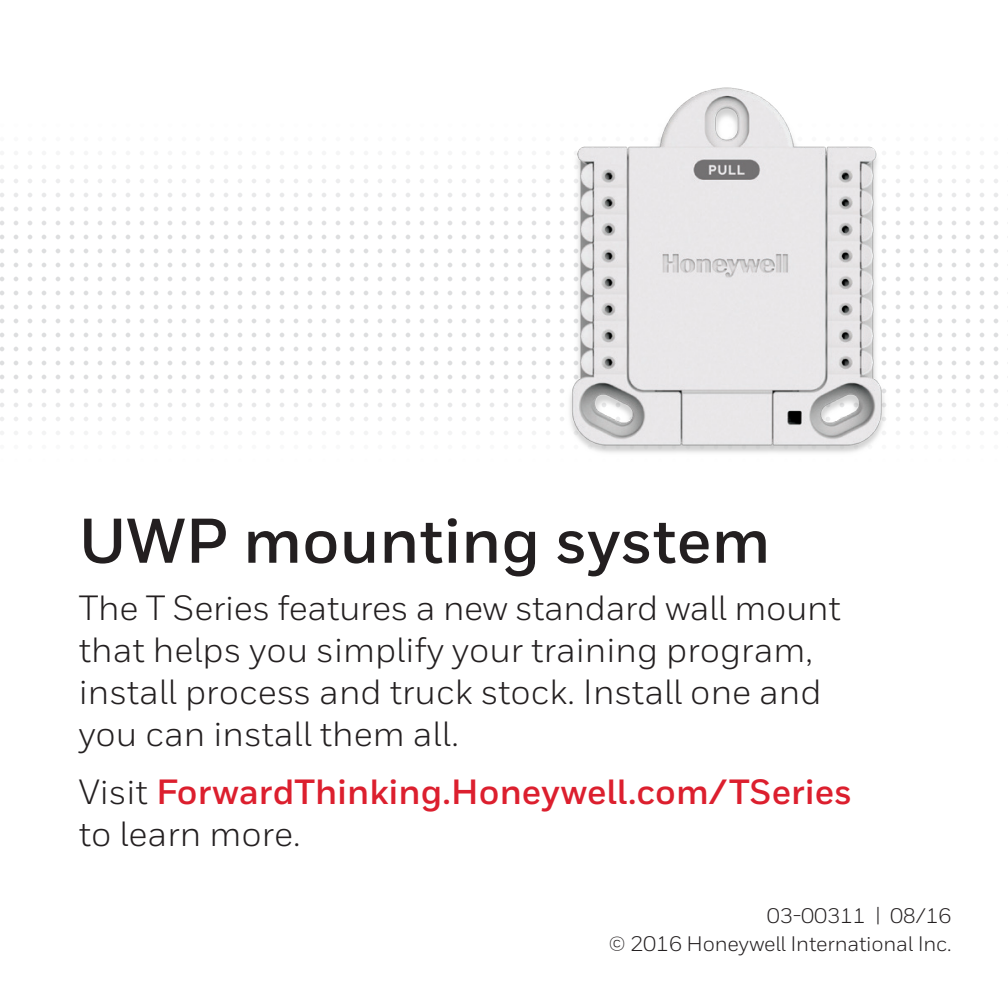
<style>
.page{position:relative;width:1008px;height:1008px;background:#fff}
.page>*{position:absolute;margin:0;border:0;box-sizing:border-box;transform-origin:0 0}
.t1{font:700 63px "Honeywell Sans";color:#231f20}
.t2{font:35px/42px "Honeywell Sans";color:#231f20}
.t3{font:700 35px/42px "Honeywell Sans";color:#dc1f2e}
.Cover__Copyright{font:21px "Honeywell Sans";letter-spacing:-.01em;color:#231f20}
.s1{font-weight:400;color:#231f20}
</style>
<div class="page">
<img style="left:546px;top:87px;width:354px;height:366px">
<p class="t1" style="left:79px;top:503px;width:693px">UWP mounting system</p>
<p class="t2" style="left:79px;top:587px;width:764px">The T Series features a new standard wall mount that helps you simplify your training program, install process and truck stock. Install one and you can install them all.</p>
<p class="t3" style="left:79px;top:772px;width:775px"><span class="s1">Visit</span> ForwardThinking.Honeywell.com/TSeries <span class="s1">to learn more.</span></p>
<p class="Cover__Copyright" style="left:767px;top:903px;width:186px">03-00311 | 08/16</p>
<p class="Cover__Copyright" style="left:609px;top:931px;width:345px">© 2016 Honeywell International Inc.</p>
</div>
